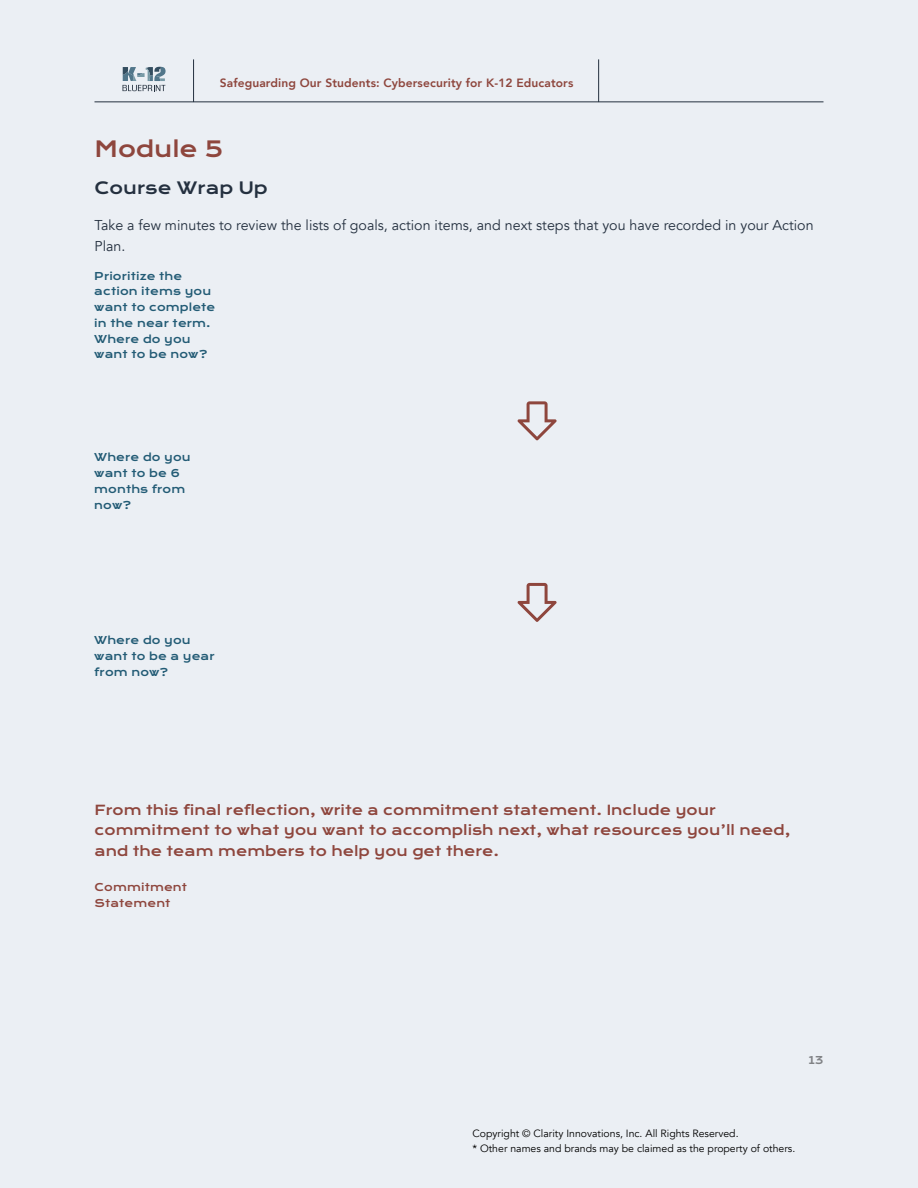
<style>
.page{position:relative;width:918px;height:1188px;background:#ebeff4}
.page>*{position:absolute;margin:0;border:0;box-sizing:border-box;transform-origin:0 0}
.t1{font:21.75px "Krona One";color:#8e463d}
.t2{font:16.5px "Krona One";color:#24303f}
.body_content{font:14.25px/21.5px "Avenir";color:#24303f}
.t3{font:13.5px/20.2px "Krona One";color:#8e463d}
.t4{font:800 12px "Avenir";letter-spacing:.01em;color:#8e463d}
.t5{font:10.5px/15.8px "Krona One";letter-spacing:.01em;color:#225b75}
.t6{font:10.5px/15.8px "Avenir";color:#000}
.t7{font:10.5px/15.8px "Krona One";letter-spacing:.01em;color:#8e463d}
.t8{font:10.5px "Krona One";color:#808285}
</style>
<div class="page">
<svg style="left:517px;top:401px;width:40px;height:40px"></svg>
<svg style="left:517px;top:583px;width:40px;height:39px"></svg>
<svg style="left:123px;top:67px;width:43px;height:24px"></svg>
<hr style="left:193px;top:59px;width:1px;height:43px;background:#24303f">
<hr style="left:94px;top:102px;width:730px;height:1px;background:#24303f">
<hr style="left:598px;top:59px;width:1px;height:43px;background:#24303f">
<p class="t4" style="left:220px;top:73px;width:355px">Safeguarding Our Students: Cybersecurity for K-12 Educators</p>
<h2 class="t1" style="left:94px;top:135px;width:130px">Module 5</h2>
<h3 class="t2" style="left:94px;top:178px;width:175px">Course Wrap Up</h3>
<p class="body_content" style="left:94px;top:214px;width:721px">Take a few minutes to review the lists of goals, action items, and next steps that you have recorded in your Action<br>Plan.</p>
<h5 class="t5" style="left:94px;top:268px;width:123px">Prioritize the action items you want to complete in the near term.<br>Where do you want to be now?</h5>
<h5 class="t5" style="left:94px;top:450px;width:98px">Where do you want to be 6 months from now?</h5>
<h5 class="t5" style="left:94px;top:633px;width:122px">Where do you want to be a year from now?</h5>
<h4 class="t3" style="left:94px;top:800px;width:697px">From this final reflection, write a commitment statement. Include your commitment to what you want to accomplish next, what resources you’ll need, and the team members to help you get there.</h4>
<h5 class="t7" style="left:94px;top:879px;width:94px">Commitment<br>Statement</h5>
<p class="t8" style="left:809px;top:1053px;width:16px">13</p>
<p class="t6" style="left:472px;top:1125px;width:324px">Copyright © Clarity Innovations, Inc. All Rights Reserved.<br>* Other names and brands may be claimed as the property of others.</p>
</div>
